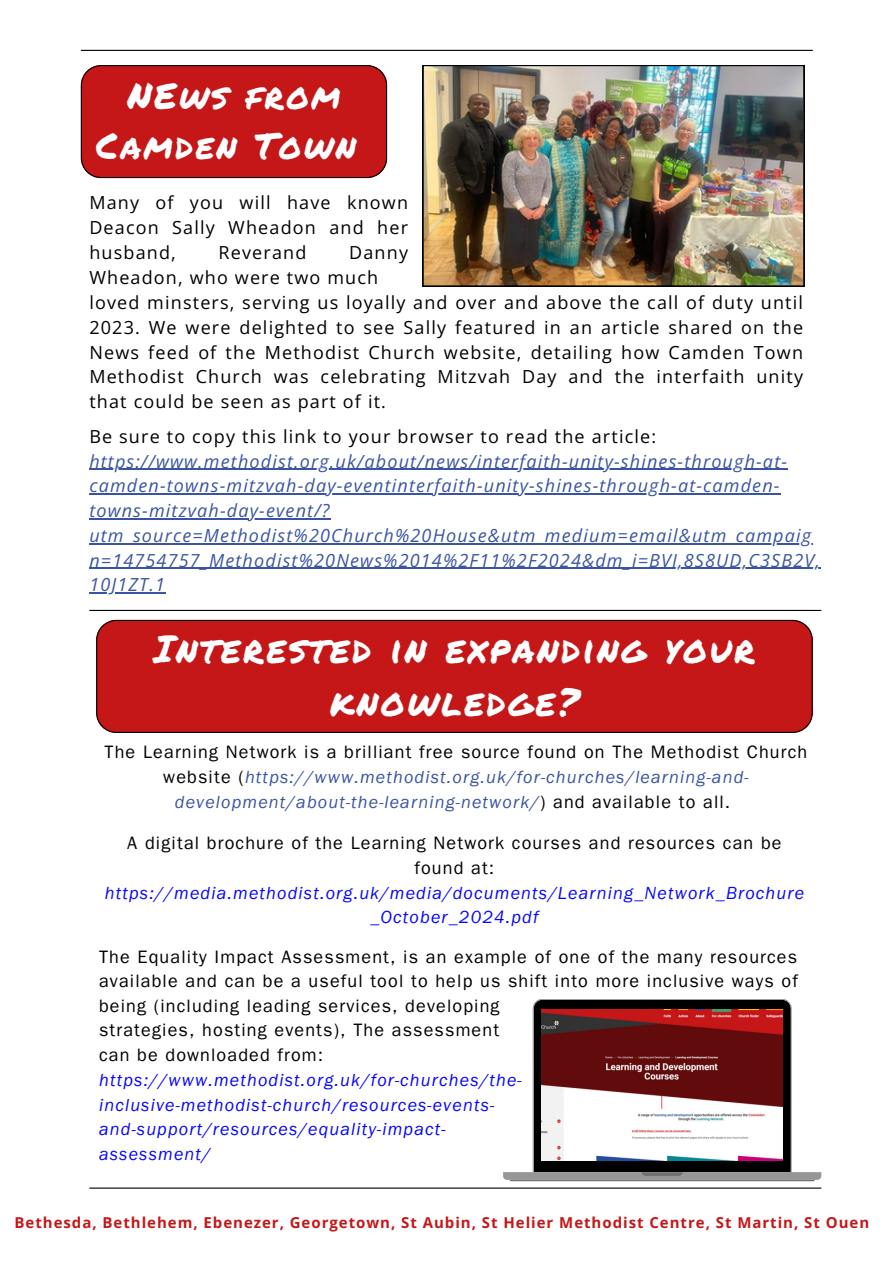
<style>
.page{position:relative;width:894px;height:1264px;background:#fff}
.page>*{position:absolute;margin:0;border:0;box-sizing:border-box;transform-origin:0 0}
.t1{font:38.25px/52.5px "Permanent Marker";letter-spacing:.065em;color:#fff;text-align:center}
.t2{font:36px/49.5px "Permanent Marker";letter-spacing:.065em;color:#fff;text-align:center}
.t3{font:18px/24.8px "Open Sans";letter-spacing:.065em;color:#000;text-align:justify}
.t4{font:italic 18px/24.8px "Franklin Gothic LT Pro";letter-spacing:.065em;color:#0606ff;text-align:center}
.t5{font:italic 18px "Open Sans";letter-spacing:.065em;color:#3954a3}
.t6{font:italic 18px/24.8px "Franklin Gothic LT Pro";letter-spacing:.065em;color:#3954a3;text-align:center}
.t7{font:18px/24.8px "Franklin Gothic LT Pro";letter-spacing:.065em;color:#000}
.t8{font:700 15px "Open Sans";letter-spacing:.065em;color:#c51718}
.s1{font-style:normal;color:#000}
</style>
<div class="page">
<hr style="left:89px;top:1187px;width:732px;height:1px;background:#000">
<hr style="left:81px;top:50px;width:731px;height:1px;background:#000">
<img style="left:422px;top:65px;width:382px;height:221px">
<div style="left:81px;top:65px;width:306px;height:113px;background:#c51718"></div>
<hr style="left:89px;top:610px;width:732px;height:1px;background:#000">
<div style="left:96px;top:620px;width:716px;height:112px;background:#c51718"></div>
<svg style="left:509px;top:999px;width:305px;height:182px"></svg>
<img style="left:541px;top:1009px;width:241px;height:151px">
<hr style="left:89px;top:469px;width:699px;height:1px;background:#3954a3">
<hr style="left:89px;top:493px;width:691px;height:1px;background:#3954a3">
<hr style="left:89px;top:518px;width:241px;height:1px;background:#3954a3">
<hr style="left:89px;top:543px;width:723px;height:1px;background:#3954a3">
<hr style="left:89px;top:568px;width:732px;height:1px;background:#3954a3">
<hr style="left:89px;top:592px;width:77px;height:1px;background:#3954a3">
<p class="t2" style="left:96px;top:70px;width:262px">NEws from<br>Camden Town</p>
<h1 class="t3" style="left:89px;top:190px;width:320px">Many of you will have known Deacon Sally Wheadon and her husband,</h1>
<h1 class="t3" style="left:218px;top:239px;width:89px">Reverand</h1>
<h1 class="t3" style="left:89px;top:239px;width:320px;text-indent:260px">Danny<br>Wheadon, who were two much</h1>
<h2 class="t3" style="left:89px;top:290px;width:715px">loved minsters, serving us loyally and over and above the call of duty until 2023. We were delighted to see Sally featured in an article shared on the News feed of the Methodist Church website, detailing how Camden Town Methodist Church was celebrating Mitzvah Day and the interfaith unity that could be seen as part of it.</h2>
<h2 class="t3" style="left:89px;top:423px;width:568px">Be sure to copy this link to your browser to read the article:</h2>
<h2 class="t5" style="left:89px;top:448px;width:699px">https://www.methodist.org.uk/about/news/interfaith-unity-shines-through-at-</h2>
<p class="t5" style="left:89px;top:473px;width:691px">camden-towns-mitzvah-day-eventinterfaith-unity-shines-through-at-camden-</p>
<h1 class="t5" style="left:89px;top:498px;width:241px">towns-mitzvah-day-event/?</h1>
<h2 class="t5" style="left:89px;top:522px;width:723px">utm_source=Methodist%20Church%20House&amp;utm_medium=email&amp;utm_campaig</h2>
<h2 class="t5" style="left:89px;top:547px;width:732px">n=14754757_Methodist%20News%2014%2F11%2F2024&amp;dm_i=BVI,8S8UD,C3SB2V,</h2>
<h2 class="t5" style="left:89px;top:572px;width:77px">10J1ZT.1</h2>
<p class="t1" style="left:154px;top:622px;width:602px">Interested in expanding your knowledge?</p>
<p class="t6" style="left:105px;top:742px;width:704px"><span class="s1">The Learning Network is a brilliant free source found on The Methodist Church website (</span>https://www.methodist.org.uk/for-churches/learning-and&shy;development/about-the-learning-network/<span class="s1">) and available to all.</span></p>
<p class="t4" style="left:105px;top:833px;width:700px"><span class="s1">A digital brochure of the Learning Network courses and resources can be found at: </span>https://media.methodist.org.uk/media/documents/Learning_Network_Brochure _October_2024.pdf</p>
<p class="t7" style="left:99px;top:946px;width:700px">The Equality Impact Assessment, is an example of one of the many resources available and can be a useful tool to help us shift into more inclusive ways of</p>
<p class="t4" style="left:99px;top:995px;width:424px;text-align:left"><span class="s1">being (including leading services, developing strategies, hosting events), The assessment can be downloaded from: </span>https://www.methodist.org.uk/for-churches/the&shy;inclusive-methodist-church/resources-events&shy;and-support/resources/equality-impact&shy;assessment/</p>
<h2 class="t8" style="left:15px;top:1212px;width:855px">Bethesda, Bethlehem, Ebenezer, Georgetown, St Aubin, St Helier Methodist Centre, St Martin, St Ouen</h2>
</div>
